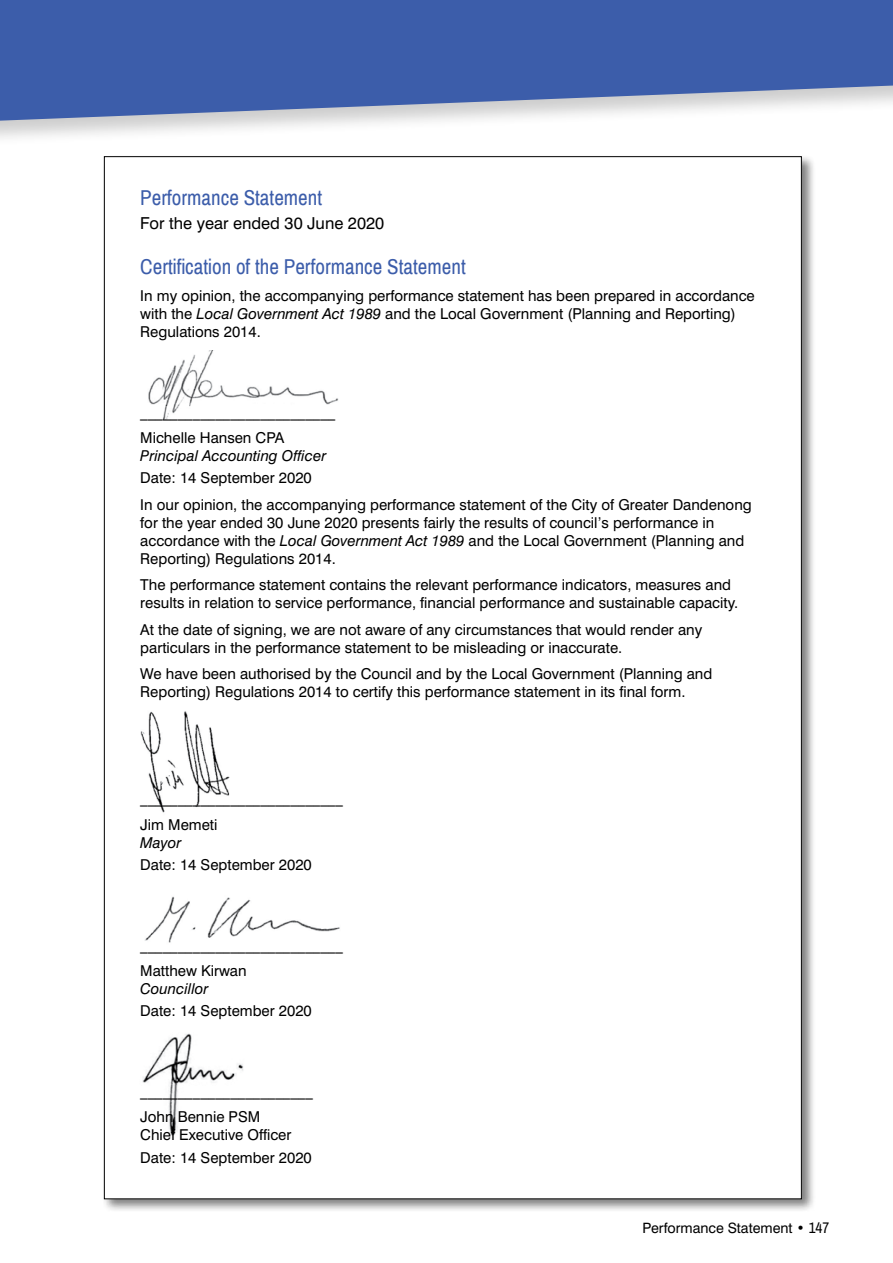
<style>
.page{position:relative;width:893px;height:1263px;background:#fff}
.page>*{position:absolute;margin:0;border:0;box-sizing:border-box;transform-origin:0 0}
.t1{font:21px "Archivo Narrow";color:#3c5daa}
.t2{font:16.5px "Swiss 721 BT";color:#000}
.t3{font:15px/18px "Swiss 721 BT";color:#000}
.t4{font:italic 15px "Swiss 721 BT";color:#000}
.t5{font:14.25px "Swiss 721 BT";color:#000}
.s1{font-style:italic}
.s2{font-family:"Archivo Narrow";font-size:15px}
</style>
<div class="page">
<svg style="left:0;top:0;width:893px;height:138px;fill:#3c5daa"></svg>
<div style="left:102px;top:154px;width:714px;height:1059px;background:#000;opacity:.5"></div>
<div style="left:104px;top:157px;width:697px;height:1042px;background:#fff"></div>
<img style="left:145px;top:896px;width:195px;height:47px">
<img style="left:148px;top:350px;width:191px;height:70px">
<img style="left:140px;top:711px;width:90px;height:102px">
<img style="left:142px;top:1033px;width:101px;height:103px">
<h1 class="t1" style="left:140px;top:185px;width:183px">Performance Statement</h1>
<p class="t2" style="left:140px;top:213px;width:245px">For the year ended 30 June 2020</p>
<h1 class="t1" style="left:140px;top:254px;width:327px">Certification of the Performance Statement</h1>
<p class="t3" style="left:140px;top:286px;width:616px">In my opinion, the accompanying performance statement has been prepared in accordance with the <span class="s1">Local Government Act 1989</span> and the Local Government (Planning and Reporting)<br>Regulations 2014.</p>
<p class="t3" style="left:140px;top:398px;width:197px;line-height:26.5px">__________________________<br>Michelle Hansen CPA</p>
<p class="t4" style="left:140px;top:446px;width:187px">Principal Accounting Officer</p>
<p class="t3" style="left:140px;top:464px;width:613px;line-height:26.5px">Date: 14 September 2020<br>In our opinion, the accompanying performance statement of the City of Greater Dandenong</p>
<p class="t3" style="left:140px;top:513px;width:605px">for the year ended 30 June 2020 presents fairly the results of council’s performance in accordance with the <span class="s1">Local Government Act 1989</span> and the Local Government (Planning and<br>Reporting) Regulations 2014.</p>
<p class="t3" style="left:140px;top:576px;width:599px">The performance statement contains the relevant performance indicators, measures and results in relation to service performance, financial performance and sustainable capacity.</p>
<p class="t3" style="left:140px;top:620px;width:563px">At the date of signing, we are not aware of any circumstances that would render any particulars in the performance statement to be misleading or inaccurate.</p>
<p class="t3" style="left:140px;top:665px;width:573px">We have been authorised by the Council and by the Local Government (Planning and<br>Reporting) Regulations 2014 to certify this performance statement in its final form.</p>
<p class="t3" style="left:140px;top:785px;width:204px;line-height:26.5px">___________________________<br>Jim Memeti</p>
<p class="t4" style="left:140px;top:833px;width:42px">Mayor</p>
<p class="t3" style="left:140px;top:856px;width:173px">Date: 14 September 2020</p>
<p class="t3" style="left:140px;top:931px;width:204px;line-height:26.5px">___________________________<br>Matthew Kirwan</p>
<p class="t4" style="left:140px;top:980px;width:70px">Councillor</p>
<p class="t3" style="left:140px;top:1002px;width:173px">Date: 14 September 2020</p>
<p class="t3" style="left:140px;top:1077px;width:174px;line-height:26.5px">_______________________<br>John Bennie PSM</p>
<p class="t3" style="left:140px;top:1124px;width:173px;line-height:22.2px">Chief Executive Officer<br>Date: 14 September 2020</p>
<p class="t5" style="left:642px;top:1219px;width:188px">Performance Statement • <span class="s2">147</span></p>
</div>
